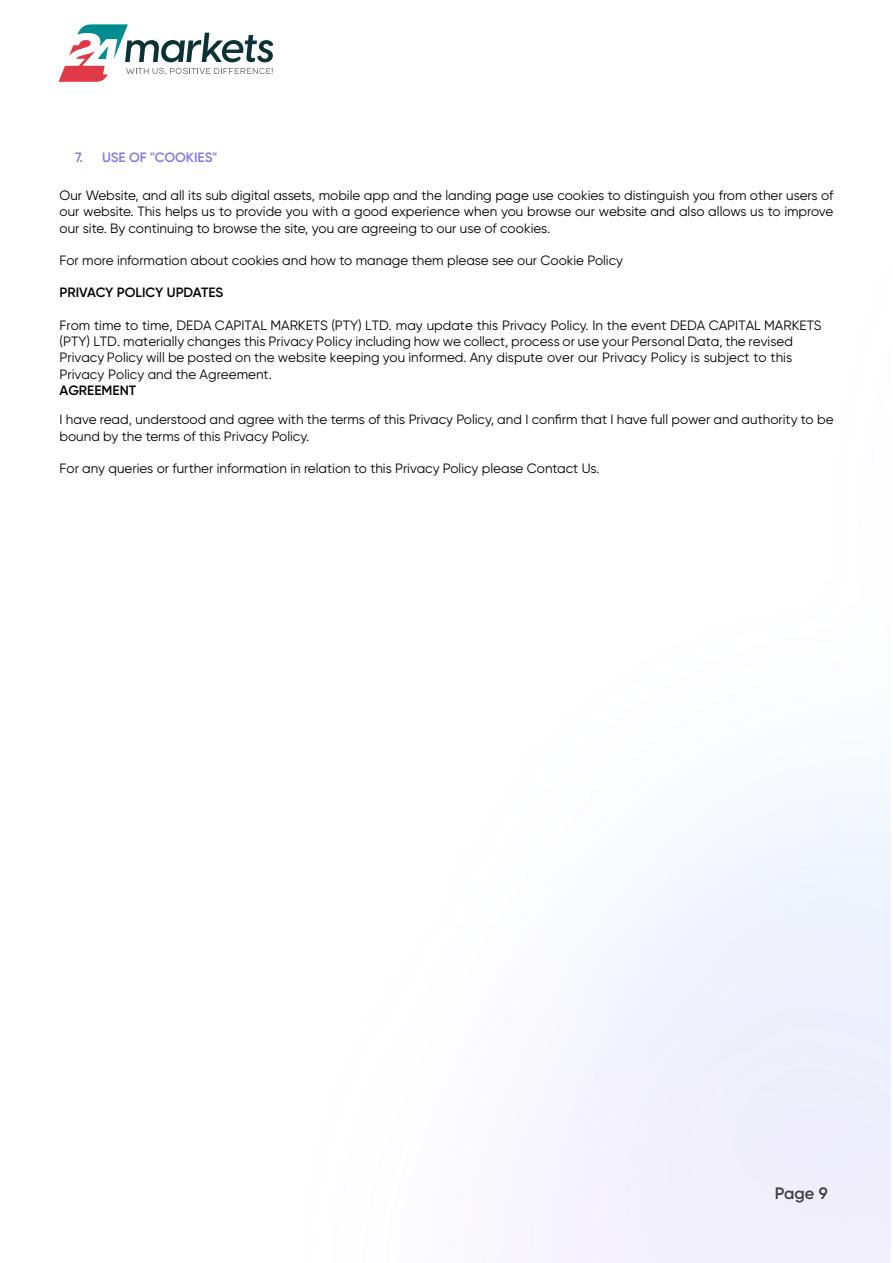
<style>
.page{position:relative;width:893px;height:1263px;background:#fff}
.page>*{position:absolute;margin:0;border:0;box-sizing:border-box;transform-origin:0 0}
.t1{font:600 16.5px "Gilroy";color:#3e3e3f}
.bg-text{font:13.5px/16.2px "Gilroy";color:#000}
.bg-text-2{font:600 13.5px "Gilroy";color:#000}
.t2{font:600 13.5px "Gilroy";color:#7e7bdf}
.s1{font-weight:600}
</style>
<div class="page">
<svg style="left:59px;top:24px;width:214px;height:58px"></svg>
<p class="t2" style="left:102px;top:148px;width:117px">USE OF "COOKIES"</p>
<p class="t2" style="left:75px;top:148px;width:10px">7.</p>
<p class="bg-text" style="left:60px;top:187px;width:775px;text-align:justify">Our Website, and all its sub digital assets, mobile app and the landing page use cookies to distinguish you from other users of our website. This helps us to provide you with a good experience when you browse our website and also allows us to improve our site. By continuing to browse the site, you are agreeing to our use of cookies.</p>
<p class="bg-text" style="left:60px;top:252px;width:565px">For more information about cookies and how to manage them please see our Cookie Policy</p>
<p class="bg-text-2" style="left:60px;top:284px;width:165px">PRIVACY POLICY UPDATES</p>
<p class="bg-text" style="left:60px;top:317px;width:764px">From time to time, DEDA CAPITAL MARKETS (PTY) LTD. may update this Privacy Policy In. the event DEDA CAPITAL MARKETS (PTY) LTD. materially changes this Privacy Policy including how we collect, process or use your Personal Data, the revised Privacy Policy will be posted on the website keeping you informed. Any dispute over our Privacy Policy is subject to this Privacy Policy and the Agreement.<br><span class="s1">AGREEMENT</span></p>
<p class="bg-text" style="left:60px;top:411px;width:775px">I have read, understood and agree with the terms of this Privacy Policy, and I confirm that I have full power and authority to be bound by the terms of this Privacy Policy.</p>
<p class="bg-text" style="left:60px;top:460px;width:542px">For any queries or further information in relation to this Privacy Policy please Contact Us.</p>
<p class="t1" style="left:775px;top:1183px;width:54px">Page 9</p>
</div>
